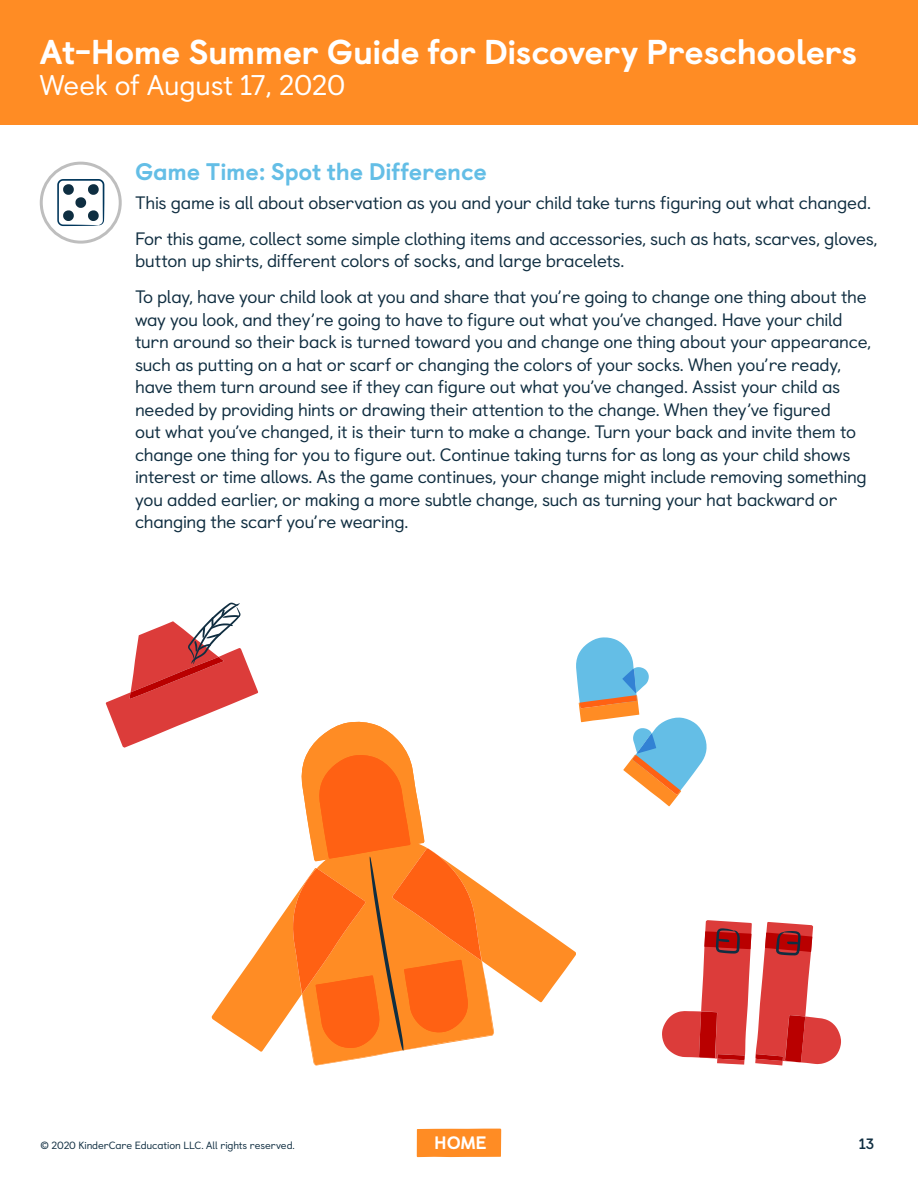
<style>
.page{position:relative;width:918px;height:1188px;background:#fff}
.page>*{position:absolute;margin:0;border:0;box-sizing:border-box;transform-origin:0 0}
.t1{font:800 34.5px "Castledown";letter-spacing:-.015em;color:#fff}
.t2{font:28.5px "Castledown";letter-spacing:-.015em;color:#fff}
.t3{font:800 24px "Castledown";letter-spacing:-.01em;color:#64bee6}
.t4{font:18px/22.5px "Castledown";letter-spacing:-.02em;color:#102e41}
.t5{font:800 18px "Castledown";color:#fff}
.t6{font:700 15px "Castledown";color:#102e41}
.t7{font:10.5px "Castledown";letter-spacing:-.01em;color:#102e41}
</style>
<div class="page">
<div style="left:417px;top:1129px;width:84px;height:28px;background:#ff8c24"></div>
<div style="left:0;top:0;width:918px;height:125px;background:#ff8c24"></div>
<svg style="left:57px;top:179px;width:47px;height:47px"></svg>
<div style="left:40px;top:162px;width:82px;height:82px;border:3px solid #bebebe;border-radius:50%"></div>
<svg style="left:106px;top:603px;width:735px;height:463px"></svg>
<h1 class="t1" style="left:40px;top:24px;width:819px">At-Home Summer Guide for Discovery Preschoolers</h1>
<h2 class="t2" style="left:40px;top:63px;width:307px">Week of August 17, 2020</h2>
<h3 class="t3" style="left:135px;top:151px;width:353px">Game Time: Spot the Difference</h3>
<p class="t4" style="left:135px;top:183px;width:744px;line-height:36px">This game is all about observation as you and your child take turns figuring out what changed.<br>For this game, collect some simple clothing items and accessories, such as hats, scarves, gloves,</p>
<p class="t4" style="left:135px;top:241px;width:733px;line-height:36px">button up shirts, different colors of socks, and large bracelets.<br>To play, have your child look at you and share that you’re going to change one thing about the</p>
<p class="t4" style="left:135px;top:307px;width:738px">way you look, and they’re going to have to figure out what you’ve changed. Have your child turn around so their back is turned toward you and change one thing about your appearance, such as putting on a hat or scarf or changing the colors of your socks. When you’re ready, have them turn around see if they can figure out what you’ve changed. Assist your child as needed by providing hints or drawing their attention to the change. When they’ve figured<br>out what you’ve changed, it is their turn to make a change. Turn your back and invite them to change one thing for you to figure out. Continue taking turns for as long as your child shows interest or time allows. As the game continues, your change might include removing something you added earlier, or making a more subtle change, such as turning your hat backward or changing the scarf you’re wearing.</p>
<p class="t7" style="left:40px;top:1137px;width:256px">© 2020 KinderCare Education LLC. All rights reserved.</p>
<p class="t5" style="left:434px;top:1128px;width:54px">HOME</p>
<p class="t6" style="left:859px;top:1132px;width:17px">13</p>
</div>
